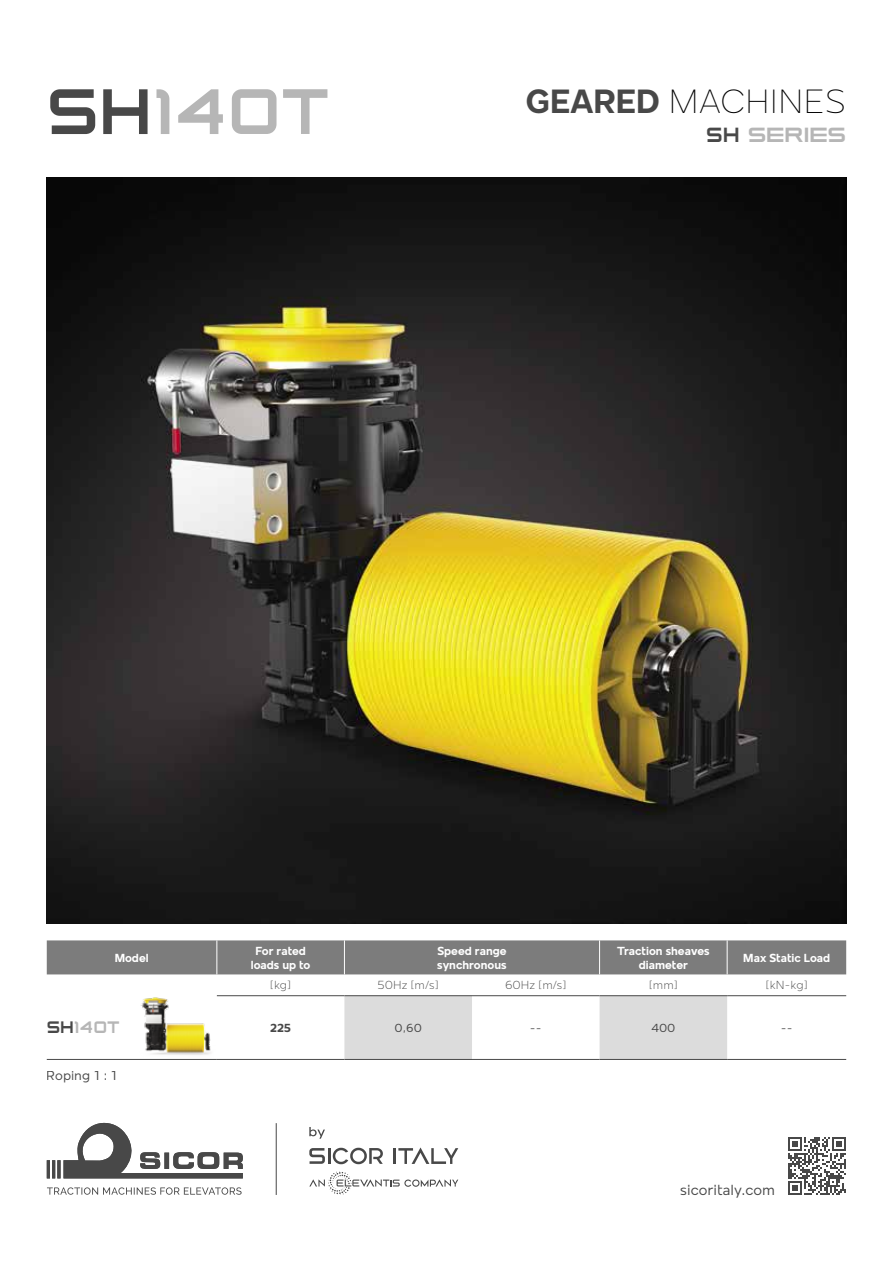
<style>
.page{position:relative;width:893px;height:1263px;background:#fff}
.page>*{position:absolute;margin:0;border:0;box-sizing:border-box;transform-origin:0 0}
.t1{font:800 63.9px "Horyzen";color:#b6b6b6}
.t2{font:100 34.5px "Mollen";color:#000}
.t3{font:800 20.4px "Horyzen";letter-spacing:-.03em;color:#b6b6b6;scale:1.13 1}
.t4{font:800 16.5px "Horyzen";color:#b6b6b6}
.t5{font:15px "Mollen";color:#484848}
.t6{font:13.5px "Mollen";color:#484848}
.t7{font:700 12px/14.4px "Mollen";color:#fff;text-align:center}
.t8{font:300 12px "Mollen";color:#484848}
.t9{font:12px "Mollen";color:#484848}
.t10{font:700 12px "Mollen";color:#484848}
.s1{color:#484848}
.s2{font-weight:700;color:#484848}
</style>
<div class="page">
<div style="left:47px;top:940px;width:799px;height:34px;background:#7c7c7c"></div>
<svg style="left:344px;top:996px;width:383px;height:63px"></svg>
<hr style="left:217px;top:940px;width:1px;height:34px;background:#fff">
<hr style="left:344px;top:940px;width:1px;height:34px;background:#fff">
<hr style="left:599px;top:940px;width:1px;height:34px;background:#fff">
<hr style="left:727px;top:940px;width:1px;height:34px;background:#fff">
<hr style="left:217px;top:995px;width:127px;height:1px;background:#484848">
<hr style="left:344px;top:995px;width:128px;height:1px;background:#484848">
<hr style="left:472px;top:995px;width:128px;height:1px;background:#484848">
<hr style="left:600px;top:995px;width:127px;height:1px;background:#484848">
<hr style="left:727px;top:995px;width:119px;height:1px;background:#484848">
<hr style="left:344px;top:1059px;width:128px;height:1px;background:#484848">
<hr style="left:472px;top:1059px;width:128px;height:1px;background:#484848">
<hr style="left:600px;top:1059px;width:127px;height:1px;background:#484848">
<hr style="left:727px;top:1059px;width:119px;height:1px;background:#484848">
<hr style="left:47px;top:1059px;width:170px;height:1px;background:#484848">
<hr style="left:217px;top:1059px;width:127px;height:1px;background:#484848">
<img style="left:141px;top:997px;width:70px;height:58px">
<svg style="left:47px;top:1187px;width:195px;height:8px"></svg>
<svg style="left:47px;top:1122px;width:196px;height:56px"></svg>
<hr style="left:276px;top:1123px;width:1px;height:72px;background:#484848">
<svg style="left:309px;top:1171px;width:149px;height:24px"></svg>
<svg style="left:309px;top:1148px;width:74px;height:16px"></svg>
<hr style="left:393px;top:1148px;width:3px;height:16px;background:#484848">
<svg style="left:398px;top:1147px;width:60px;height:17px"></svg>
<svg style="left:309px;top:1127px;width:16px;height:12px"></svg>
<svg style="left:788px;top:1137px;width:58px;height:58px"></svg>
<img style="left:47px;top:178px;width:799px;height:745px">
<h1 class="t1" style="left:47px;top:74px;width:284px"><span class="s1">SH</span>140T</h1>
<h2 class="t2" style="left:526px;top:82px;width:322px"><span class="s2">GEARED</span> MACHINES</h2>
<h3 class="t3" style="left:706px;top:123px;width:125px"><span class="s1">SH</span> SERIES</h3>
<p class="t7" style="left:115px;top:950px;width:36px">Model</p>
<p class="t7" style="left:251px;top:943px;width:61px">For rated loads up to</p>
<p class="t7" style="left:437px;top:943px;width:71px;text-align:left">Speed range synchronous</p>
<p class="t7" style="left:617px;top:943px;width:94px">Traction sheaves diameter</p>
<p class="t7" style="left:743px;top:950px;width:88px">Max Static Load</p>
<p class="t8" style="left:270px;top:979px;width:23px">[kg]</p>
<p class="t8" style="left:378px;top:979px;width:63px">50Hz [m/s]</p>
<p class="t8" style="left:505px;top:979px;width:63px">60Hz [m/s]</p>
<p class="t8" style="left:649px;top:979px;width:31px">[mm]</p>
<p class="t8" style="left:766px;top:979px;width:44px">[kN-kg]</p>
<h3 class="t4" style="left:47px;top:1018px;width:75px"><span class="s1">SH</span>140T</h3>
<p class="t10" style="left:270px;top:1021px;width:22px">225</p>
<p class="t9" style="left:394px;top:1021px;width:29px">0,60</p>
<p class="t9" style="left:530px;top:1021px;width:13px">--</p>
<p class="t9" style="left:651px;top:1021px;width:25px">400</p>
<p class="t9" style="left:781px;top:1021px;width:13px">--</p>
<p class="t6" style="left:47px;top:1068px;width:72px">Roping 1 : 1</p>
<p class="t5" style="left:680px;top:1181px;width:96px">sicoritaly.com</p>
</div>
